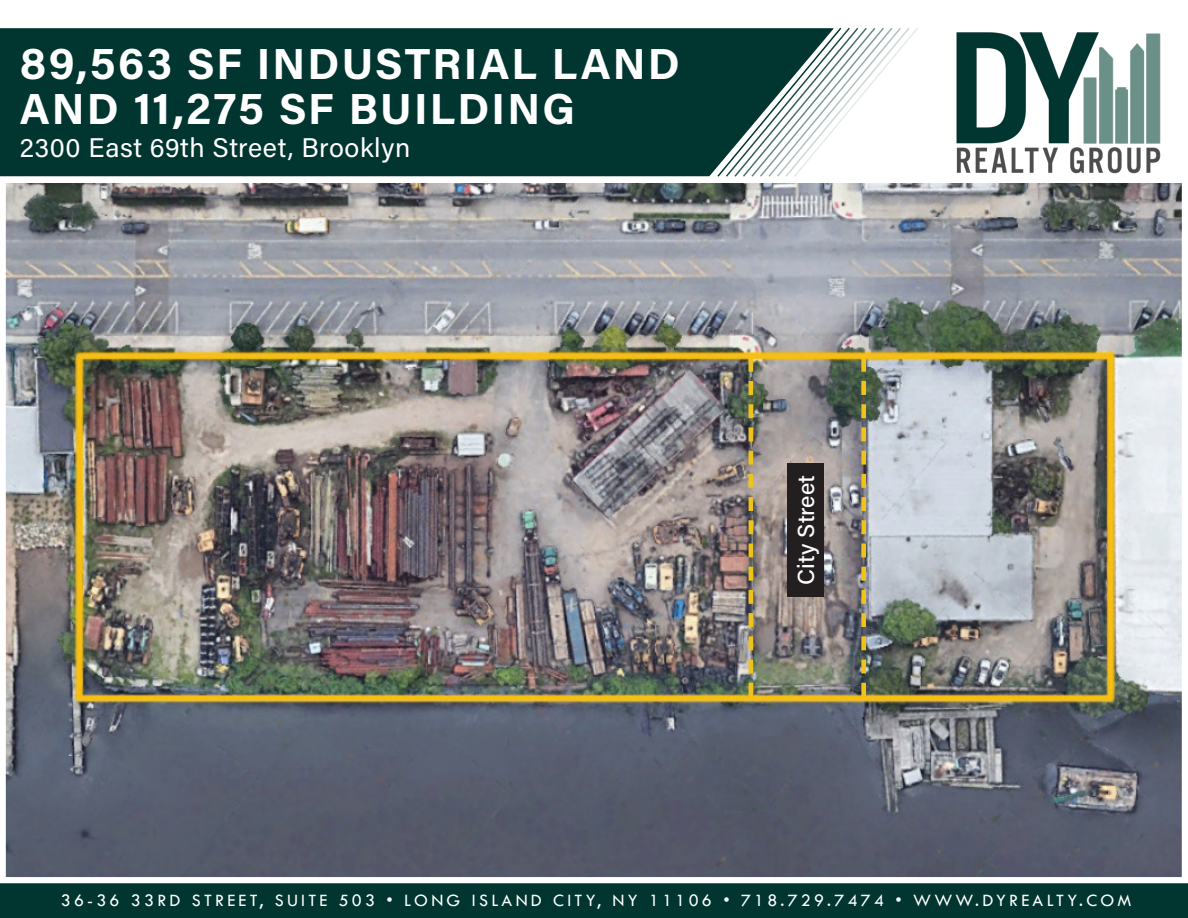
<style>
.page{position:relative;width:1188px;height:918px;background:#fff}
.page>*{position:absolute;margin:0;border:0;box-sizing:border-box;transform-origin:0 0}
.t1{font:700 43.5px/45px "Acumin Pro";letter-spacing:.05em;color:#fff}
.t2{font:27px "Acumin Pro";letter-spacing:.02em;color:#fff}
.t3{font:500 23.25px "Acumin Pro";color:#fff}
.t4{font:18px "Tw Cen";letter-spacing:.18em;color:#fff}
</style>
<div class="page">
<div style="left:0;top:882px;width:1188px;height:36px;background:#003530"></div>
<img style="left:956px;top:32px;width:205px;height:141px">
<div style="left:0;top:28px;width:716px;height:148px;background:#003530"></div>
<svg style="left:716px;top:27px;width:202px;height:150px"></svg>
<img style="left:7px;top:184px;width:1174px;height:692px">
<div style="left:0;top:177px;width:1188px;height:706px;border:6px solid #fff"></div>
<svg style="left:749px;top:358px;width:4px;height:339px"></svg>
<svg style="left:861px;top:358px;width:5px;height:339px;background:#b0993a"></svg>
<div style="left:788px;top:463px;width:36px;height:134px;background:#231f20"></div>
<p class="t1" style="left:20px;top:40px;width:661px">89,563 SF INDUSTRIAL LAND<br>AND 11,275 SF BUILDING</p>
<p class="t2" style="left:20px;top:129px;width:392px">2300 East 69th Street, Brooklyn</p>
<p class="t3" style="left:790px;top:585px;width:111px;rotate:-90deg">City Street</p>
<p class="t4" style="left:61px;top:890px;width:1072px">36-36 33RD STREET, SUITE 503 • LONG ISLAND CITY, NY 11106 • 718.729.7474 • WWW.DYREALTY.COM</p>
</div>
